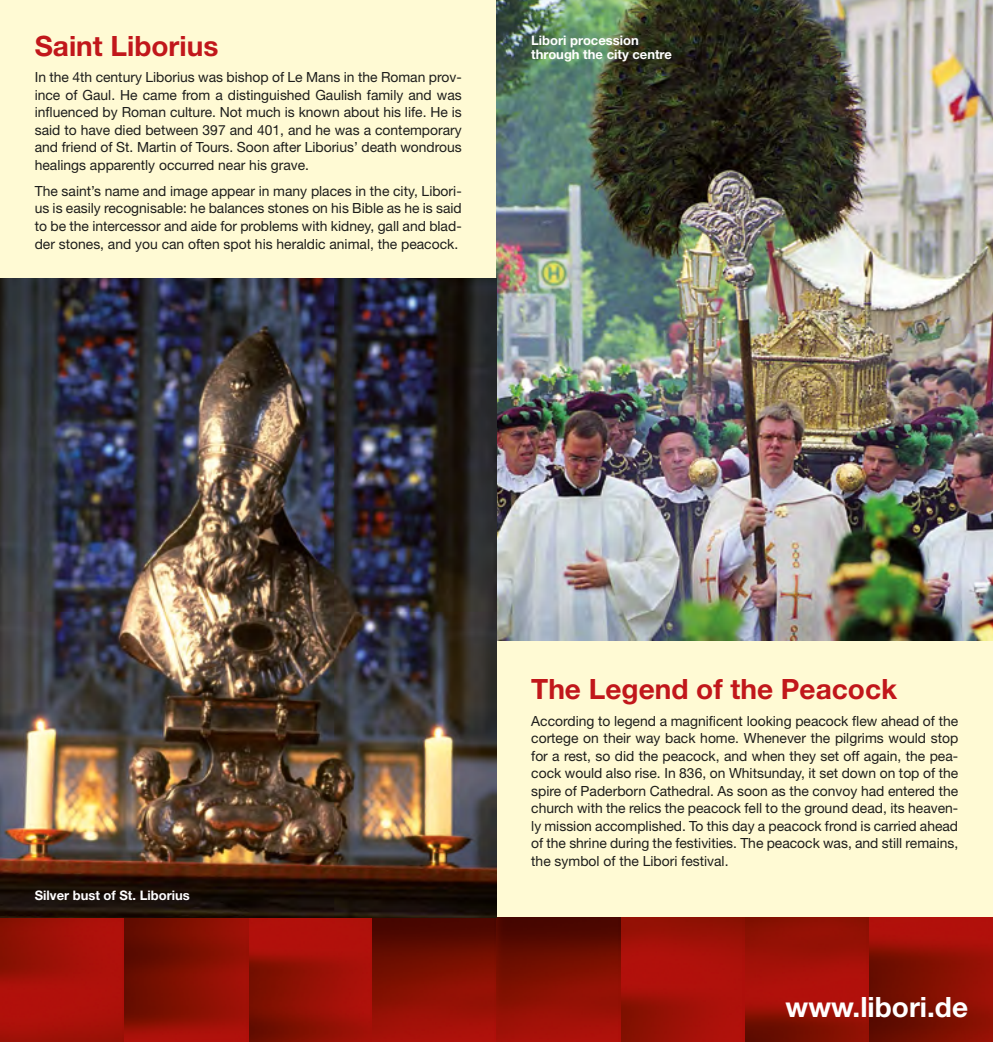
<style>
.page{position:relative;width:993px;height:1042px;background:#fff}
.page>*{position:absolute;margin:0;border:0;box-sizing:border-box;transform-origin:0 0}
.ÜB{font:700 28px "Helvetica Neue LT";color:#c1171b}
.t1{font:700 28px "Helvetica Neue LT";color:#fff}
.FLIESSTEXT{font:14px/17.5px "Helvetica Neue LT";color:#1d1d1b;text-align:justify}
.BU{font:700 13.12px "Helvetica Neue LT";color:#fff}
</style>
<div class="page">
<div style="left:0;top:0;width:992px;height:923px;background:#fffad4"></div>
<img style="left:0;top:918px;width:992px;height:124px">
<img style="left:496px;top:0;width:496px;height:641px">
<img style="left:0;top:278px;width:496px;height:640px">
<p class="ÜB" style="left:35px;top:29px;width:185px">Saint Liborius</p>
<p class="FLIESSTEXT" style="left:35px;top:68px;width:428px">In the 4th century Liborius was bishop of Le Mans in the Roman prov&shy;ince of Gaul. He came from a distinguished Gaulish family and was influenced by Roman culture. Not much is known about his life. He is said to have died between 397 and 401, and he was a contemporary and friend of St. Martin of Tours. Soon after Liborius’ death wondrous healings apparently occurred near his grave.</p>
<p class="FLIESSTEXT" style="left:35px;top:182px;width:428px">The saint’s name and image appear in many places in the city, Libori&shy;us is easily recognisable: he balances stones on his Bible as he is said to be the intercessor and aide for problems with kidney, gall and blad&shy;der stones, and you can often spot his heraldic animal, the peacock.</p>
<p class="BU" style="left:531px;top:32px;width:109px">Libori procession</p>
<p class="BU" style="left:531px;top:46px;width:142px">through the city centre</p>
<p class="BU" style="left:35px;top:887px;width:156px">Silver bust of St. Liborius</p>
<p class="ÜB" style="left:531px;top:672px;width:367px">The Legend of the Peacock</p>
<p class="FLIESSTEXT" style="left:531px;top:712px;width:428px">According to legend a magnificent looking peacock flew ahead of the cortege on their way back home. Whenever the pilgrims would stop for a rest, so did the peacock, and when they set off again, the pea&shy;cock would also rise. In 836, on Whitsunday, it set down on top of the spire of Paderborn Cathedral. As soon as the convoy had entered the church with the relics the peacock fell to the ground dead, its heaven&shy;ly mission accomplished. To this day a peacock frond is carried ahead of the shrine during the festivities. The peacock was, and still remains, the symbol of the Libori festival.</p>
<h1 class="t1" style="left:785px;top:990px;width:184px">www.libori.de</h1>
</div>
